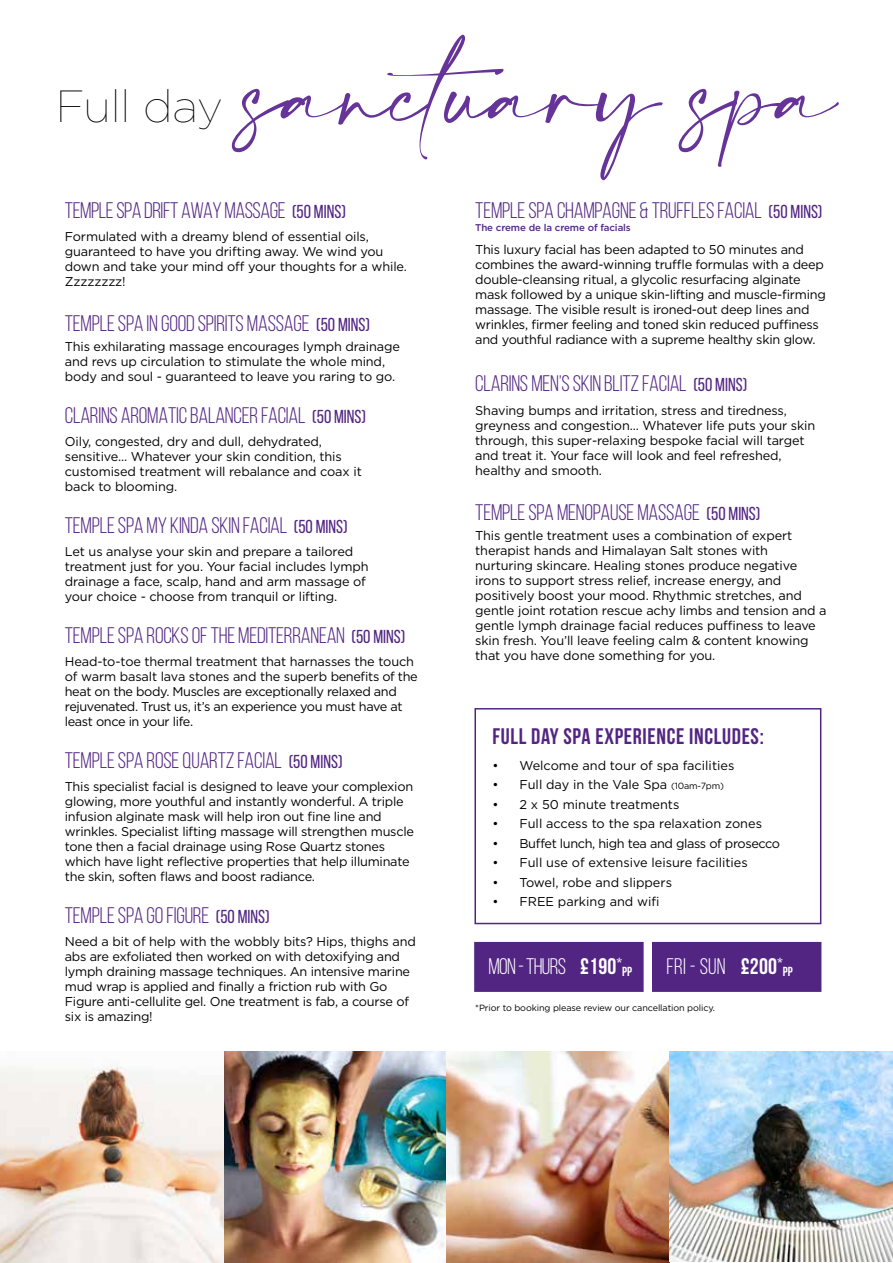
<style>
.page{position:relative;width:893px;height:1263px;background:#fff}
.page>*{position:absolute;margin:0;border:0;box-sizing:border-box;transform-origin:0 0}
.t1{font:72px "Amalfi Coast";color:#639}
.t2{font:22.5px "Bebas Neue";letter-spacing:-.01em;color:#522583}
.t3{font:700 22.5px "Bebas Neue";letter-spacing:.03em;color:#522583}
.t4{font:22.5px "Bebas Neue";letter-spacing:-.03em;color:#fff}
.t5{font:700 13.05px "Bebas Neue";color:#fff}
.t6{font:12.75px/15px "Gotham";letter-spacing:-.02em;color:#000}
.t7{font:12.75px "Gotham";color:#000}
.t8{font:500 9.75px "Gotham";letter-spacing:-.01em;color:#522583}
.t9{font:9px "Gotham";letter-spacing:-.01em;color:#000}
.s1{font-family:"Gotham";font-weight:100;font-size:45px;color:#000}
.s2{font-size:18.75px}
.s3{font-size:9px}
.s4{font-weight:700}
</style>
<div class="page">
<div style="left:474px;top:708px;width:347px;height:216px;border:2px solid #522583"></div>
<div style="left:474px;top:942px;width:170px;height:50px;background:#522583;border:2px solid #522583"></div>
<div style="left:652px;top:942px;width:169px;height:50px;background:#522583;border:2px solid #522583"></div>
<img style="left:0;top:1051px;width:670px;height:212px">
<img style="left:670px;top:1051px;width:223px;height:210px">
<h1 class="t1" style="left:56px;top:55px;width:783px"><span class="s1">Full day</span> sanctuary spa</h1>
<h2 class="t2" style="left:65px;top:198px;width:283px">TEMPLE SPA DRIFT AWAY MASSAGE <span class="s2">(50 MINS)</span></h2>
<p class="t6" style="left:65px;top:229px;width:344px">Formulated with a dreamy blend of essential oils, guaranteed to have you drifting away. We wind you down and take your mind off your thoughts for a while.<br>Zzzzzzzz!</p>
<h2 class="t2" style="left:65px;top:311px;width:307px">TEMPLE SPA IN GOOD SPIRITS MASSAGE <span class="s2">(50 MINS)</span></h2>
<p class="t6" style="left:65px;top:339px;width:337px">This exhilarating massage encourages lymph drainage and revs up circulation to stimulate the whole mind, body and soul - guaranteed to leave you raring to go.</p>
<h2 class="t2" style="left:65px;top:403px;width:303px">CLARINS AROMATIC BALANCER FACIAL <span class="s2">(50 MINS)</span></h2>
<p class="t6" style="left:65px;top:434px;width:298px">Oily, congested, dry and dull, dehydrated, sensitive... Whatever your skin condition, this customised treatment will rebalance and coax it back to blooming.</p>
<h2 class="t2" style="left:65px;top:513px;width:284px">TEMPLE SPA MY KINDA SKIN FACIAL <span class="s2">(50 MINS)</span></h2>
<p class="t6" style="left:65px;top:544px;width:305px">Let us analyse your skin and prepare a tailored treatment just for you. Your facial includes lymph drainage a face, scalp, hand and arm massage of your choice - choose from tranquil or lifting.</p>
<h2 class="t2" style="left:65px;top:623px;width:342px">TEMPLE SPA ROCKS OF THE MEDITERRANEAN <span class="s2">(50 MINS)</span></h2>
<p class="t6" style="left:65px;top:654px;width:354px">Head-to-toe thermal treatment that harnasses the touch of warm basalt lava stones and the superb benefits of the heat on the body. Muscles are exceptionally relaxed and rejuvenated. Trust us, it’s an experience you must have at least once in your life.</p>
<h2 class="t2" style="left:65px;top:748px;width:279px">TEMPLE SPA ROSE QUARTZ FACIAL <span class="s2">(50 MINS)</span></h2>
<p class="t6" style="left:65px;top:779px;width:351px">This specialist facial is designed to leave your complexion glowing, more youthful and instantly wonderful. A triple infusion alginate mask will help iron out fine line and wrinkles. Specialist lifting massage will strengthen muscle tone then a facial drainage using Rose Quartz stones which have light reflective properties that help illuminate the skin, soften flaws and boost radiance.</p>
<h2 class="t2" style="left:65px;top:903px;width:206px">TEMPLE SPA GO FIGURE <span class="s2">(50 MINS)</span></h2>
<p class="t6" style="left:65px;top:934px;width:353px">Need a bit of help with the wobbly bits? Hips, thighs and abs are exfoliated then worked on with detoxifying and lymph draining massage techniques. An intensive marine mud wrap is applied and finally a friction rub with Go Figure anti-cellulite gel. One treatment is fab, a course of six is amazing!</p>
<h2 class="t2" style="left:475px;top:198px;width:349px">TEMPLE SPA CHAMPAGNE &amp; TRUFFLES FACIAL <span class="s2">(50 MINS)</span></h2>
<p class="t8" style="left:475px;top:221px;width:157px">The creme de la creme of facials</p>
<p class="t6" style="left:475px;top:242px;width:352px">This luxury facial has been adapted to 50 minutes and combines the award-winning truffle formulas with a deep double-cleansing ritual, a glycolic resurfacing alginate mask followed by a unique skin-lifting and muscle-firming massage. The visible result is ironed-out deep lines and wrinkles, firmer feeling and toned skin reduced puffiness and youthful radiance with a supreme healthy skin glow.</p>
<h2 class="t2" style="left:475px;top:371px;width:273px">CLARINS MEN’S SKIN BLITZ FACIAL <span class="s2">(50 MINS)</span></h2>
<p class="t6" style="left:475px;top:403px;width:342px">Shaving bumps and irritation, stress and tiredness, greyness and congestion... Whatever life puts your skin through, this super-relaxing bespoke facial will target and treat it. Your face will look and feel refreshed, healthy and smooth.</p>
<h2 class="t2" style="left:475px;top:501px;width:287px">TEMPLE SPA MENOPAUSE MASSAGE <span class="s2">(50 MINS)</span></h2>
<p class="t6" style="left:475px;top:528px;width:353px">This gentle treatment uses a combination of expert therapist hands and Himalayan Salt stones with nurturing skincare. Healing stones produce negative irons to support stress relief, increase energy, and positively boost your mood. Rhythmic stretches, and gentle joint rotation rescue achy limbs and tension and a gentle lymph drainage facial reduces puffiness to leave skin fresh. You’ll leave feeling calm &amp; content knowing that you have done something for you.</p>
<h2 class="t3" style="left:492px;top:724px;width:273px">FULL DAY SPA EXPERIENCE INCLUDES:</h2>
<p class="t7" style="left:492px;top:757px;width:243px">• Welcome and tour of spa facilities</p>
<p class="t7" style="left:492px;top:777px;width:233px">• Full day in the Vale Spa <span class="s3">(10am-7pm)</span></p>
<p class="t7" style="left:492px;top:796px;width:188px">• 2 x 50 minute treatments</p>
<p class="t7" style="left:492px;top:816px;width:271px">• Full access to the spa relaxation zones</p>
<p class="t6" style="left:492px;top:836px;width:289px">• Buffet lunch, high tea and glass of prosecco</p>
<p class="t7" style="left:492px;top:855px;width:257px">• Full use of extensive leisure facilities</p>
<p class="t7" style="left:492px;top:874px;width:181px">• Towel, robe and slippers</p>
<p class="t7" style="left:492px;top:894px;width:169px">• FREE parking and wifi</p>
<h2 class="t4" style="left:489px;top:954px;width:135px">MON - THURS <span class="s4">£190</span><sup>*</sup></h2>
<p class="t5" style="left:622px;top:964px;width:12px">PP</p>
<h2 class="t4" style="left:666px;top:954px;width:118px">FRI - SUN <span class="s4">£200</span><sup>*</sup></h2>
<p class="t5" style="left:783px;top:964px;width:12px">PP</p>
<p class="t9" style="left:475px;top:1002px;width:241px">*Prior to booking please review our cancellation policy.</p>
</div>
